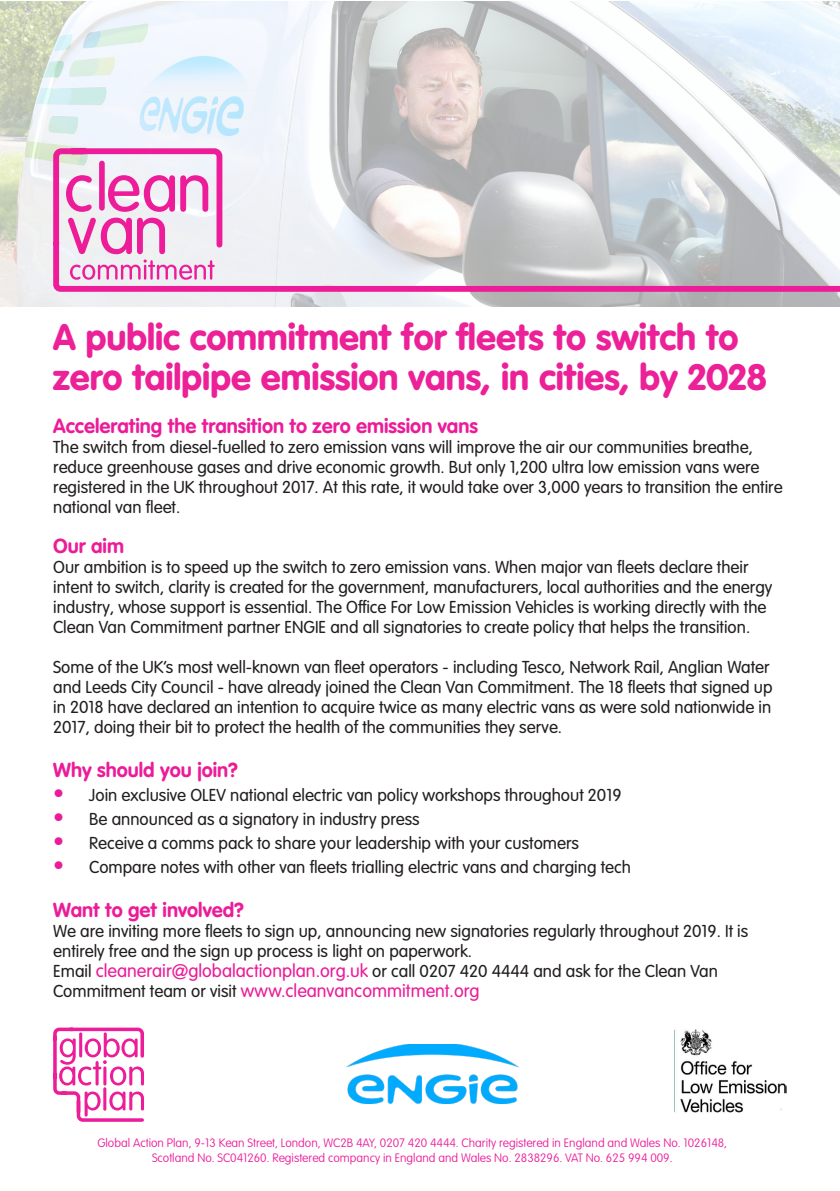
<style>
.page{position:relative;width:840px;height:1191px;background:#fff}
.page>*{position:absolute;margin:0;border:0;box-sizing:border-box;transform-origin:0 0}
.t1{font:64px "VAG Rounded Next";color:#ed1c99}
.t2{font:800 36px/40px "VAG Rounded Next";color:#ec2097}
.t3{font:700 20px "VAG Rounded Next";color:#ec1c99}
.t4{font:18px "VAG Rounded Next";color:#ec1c99}
.t5{font:17px/20px "VAG Rounded Next";color:#231f20}
.t6{font:300 12px/14.4px "VAG Rounded Next";color:#ec1c99;text-align:center}
.s1{font-size:22px;color:#ec1c99}
.s2{font-size:18px;color:#ec1c99}
.s3{font-size:17px;color:#231f20}
</style>
<div class="page">
<svg style="left:0;top:1px;width:839px;height:305px"></svg>
<svg style="left:50px;top:145px;width:789px;height:150px"></svg>
<svg style="left:66px;top:175px;width:26px;height:37px"></svg>
<svg style="left:108px;top:175px;width:100px;height:37px"></svg>
<svg style="left:68px;top:218px;width:146px;height:62px"></svg>
<svg style="left:53px;top:1027px;width:91px;height:95px"></svg>
<img style="left:674px;top:1029px;width:112px;height:84px">
<img style="left:346px;top:1044px;width:172px;height:60px">
<h1 class="t1" style="left:95px;top:150px;width:15px">l</h1>
<p class="t2" style="left:53px;top:317px;width:714px">A public commitment for fleets to switch to zero tailpipe emission vans, in cities, by 2028</p>
<p class="t3" style="left:53px;top:413px;width:426px">Accelerating the transition to zero emission vans</p>
<p class="t5" style="left:53px;top:437px;width:730px">The switch from diesel-fuelled to zero emission vans will improve the air our communities breathe, reduce greenhouse gases and drive economic growth. But only 1,200 ultra low emission vans were registered in the UK throughout 2017. At this rate, it would take over 3,000 years to transition the entire national van fleet.</p>
<p class="t3" style="left:53px;top:533px;width:72px">Our aim</p>
<p class="t5" style="left:53px;top:557px;width:720px">Our ambition is to speed up the switch to zero emission vans. When major van fleets declare their intent to switch, clarity is created for the government, manufacturers, local authorities and the energy industry, whose support is essential. The Office For Low Emission Vehicles is working directly with the Clean Van Commitment partner ENGIE and all signatories to create policy that helps the transition.</p>
<p class="t5" style="left:53px;top:657px;width:720px">Some of the UK’s most well-known van fleet operators - including Tesco, Network Rail, Anglian Water and Leeds City Council - have already joined the Clean Van Commitment. The 18 fleets that signed up in 2018 have declared an intention to acquire twice as many electric vans as were sold nationwide in 2017, doing their bit to protect the health of the communities they serve.</p>
<p class="t3" style="left:53px;top:757px;width:186px">Why should you join?</p>
<p class="t5" style="left:53px;top:785px;width:569px"><span class="s1">•</span> Join exclusive OLEV national electric van policy workshops throughout 2019</p>
<p class="t5" style="left:53px;top:809px;width:368px"><span class="s1">•</span> Be announced as a signatory in industry press</p>
<p class="t5" style="left:53px;top:833px;width:527px"><span class="s1">•</span> Receive a comms pack to share your leadership with your customers</p>
<p class="t5" style="left:53px;top:857px;width:579px"><span class="s1">•</span> Compare notes with other van fleets trialling electric vans and charging tech</p>
<p class="t3" style="left:53px;top:897px;width:192px">Want to get involved?</p>
<p class="t5" style="left:53px;top:921px;width:696px">We are inviting more fleets to sign up, announcing new signatories regularly throughout 2019. It is entirely free and the sign up process is light on paperwork.</p>
<p class="t5" style="left:53px;top:961px;width:666px">Email <span class="s2">cleanerair@globalactionplan.org.uk</span> or call 0207 420 4444 and ask for the Clean Van</p>
<p class="t4" style="left:53px;top:980px;width:428px"><span class="s3">Commitment team or visit</span> www.cleanvancommitment.org</p>
<p class="t6" style="left:97px;top:1136px;width:630px">Global Action Plan, 9-13 Kean Street, London, WC2B 4AY, 0207 420 4444. Charity registered in England and Wales No. 1026148,<br>Scotland No. SC041260. Registered compancy in England and Wales No. 2838296. VAT No. 625 994 009.</p>
</div>
